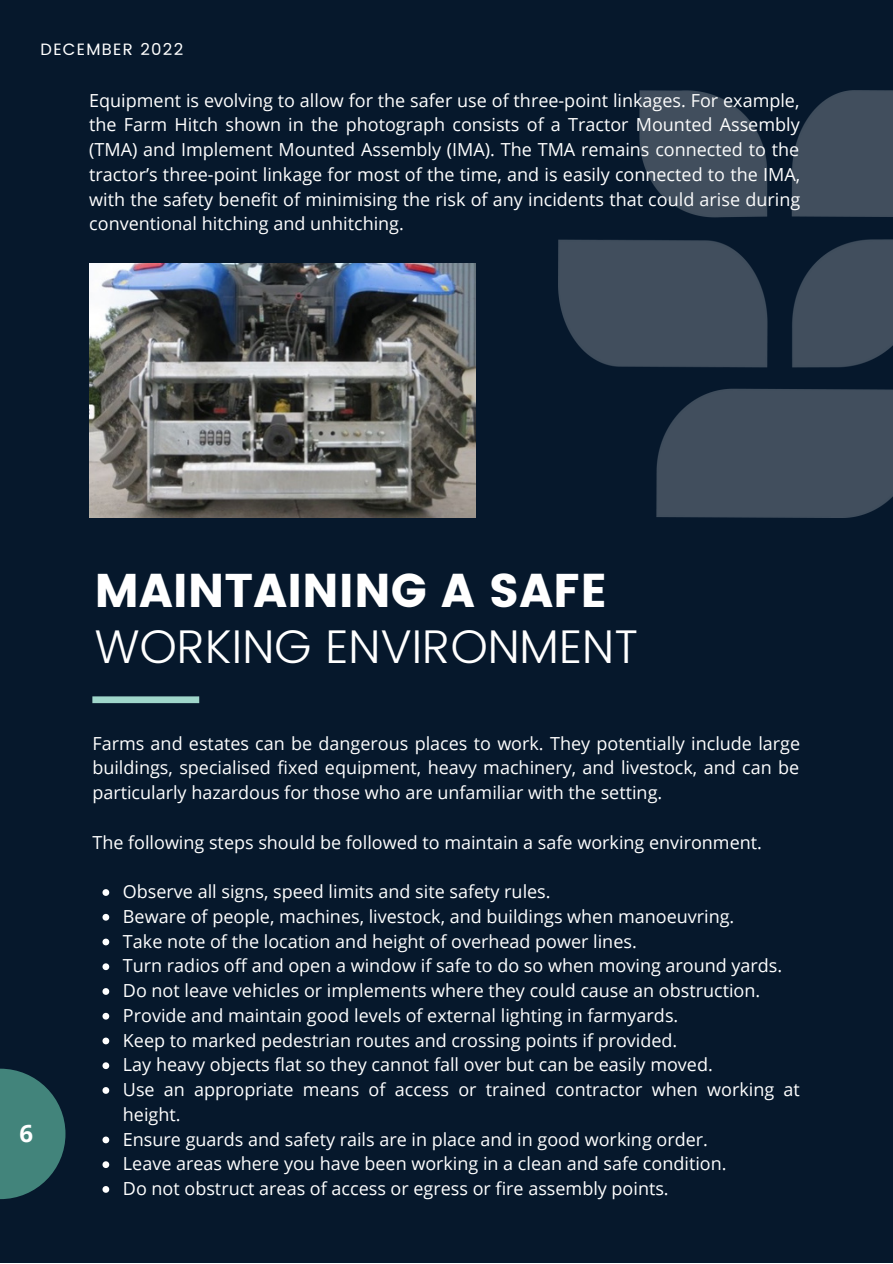
<style>
.page{position:relative;width:893px;height:1264px;background:#fff}
.page>*{position:absolute;margin:0;border:0;box-sizing:border-box;transform-origin:0 0}
.t1{font:300 47.25px "Poppins";color:#fff}
.t2{font:47.25px "Poppins";color:#fff}
.t3{font:700 24px "Open Sans";color:#fff}
.t4{font:18px/24.8px "Open Sans";color:#fff;text-align:justify}
.t5{font:16.5px "Poppins";letter-spacing:.08em;color:#fff}
</style>
<div class="page">
<div style="left:0;top:0;width:892px;height:1262px;background:#06182c"></div>
<img style="left:89px;top:263px;width:386px;height:254px">
<svg style="left:0;top:1068px;width:65px;height:131px"></svg>
<div style="left:92px;top:696px;width:107px;height:7px;background:#9fd6cb"></div>
<img style="left:558px;top:90px;width:334px;height:428px">
<svg style="left:102px;top:889px;width:7px;height:6px"></svg>
<svg style="left:102px;top:913px;width:7px;height:7px"></svg>
<svg style="left:102px;top:938px;width:7px;height:7px"></svg>
<svg style="left:102px;top:963px;width:7px;height:7px"></svg>
<svg style="left:102px;top:988px;width:7px;height:6px"></svg>
<svg style="left:102px;top:1012px;width:7px;height:7px"></svg>
<svg style="left:102px;top:1037px;width:7px;height:7px"></svg>
<svg style="left:102px;top:1062px;width:7px;height:7px"></svg>
<svg style="left:102px;top:1087px;width:7px;height:6px"></svg>
<svg style="left:102px;top:1136px;width:7px;height:7px"></svg>
<svg style="left:102px;top:1161px;width:7px;height:6px"></svg>
<svg style="left:102px;top:1186px;width:7px;height:6px"></svg>
<p class="t5" style="left:41px;top:40px;width:144px">DECEMBER 2022</p>
<p class="t4" style="left:89px;top:87px;width:712px">Equipment is evolving to allow for the safer use of three-point linkages. For example, the Farm Hitch shown in the photograph consists of a Tractor Mounted Assembly (TMA) and Implement Mounted Assembly (IMA). The TMA remains connected to the tractor’s three-point linkage for most of the time, and is easily connected to the IMA, with the safety benefit of minimising the risk of any incidents that could arise during conventional hitching and unhitching.</p>
<h2 class="t3" style="left:19px;top:1116px;width:15px">6</h2>
<h1 class="t2" style="left:94px;top:563px;width:514px">MAINTAINING A SAFE</h1>
<h1 class="t1" style="left:94px;top:618px;width:546px">WORKING ENVIRONMENT</h1>
<p class="t4" style="left:92px;top:730px;width:709px">Farms and estates can be dangerous places to work. They potentially include large buildings, specialised fixed equipment, heavy machinery, and livestock, and can be particularly hazardous for those who are unfamiliar with the setting.</p>
<p class="t4" style="left:92px;top:829px;width:671px">The following steps should be followed to maintain a safe working environment.</p>
<p class="t4" style="left:123px;top:878px;width:678px;text-align:left">Observe all signs, speed limits and site safety rules.<br>Beware of people, machines, livestock, and buildings when manoeuvring.<br>Take note of the location and height of overhead power lines.<br>Turn radios off and open a window if safe to do so when moving around yards.<br>Do not leave vehicles or implements where they could cause an obstruction.<br>Provide and maintain good levels of external lighting in farmyards.<br>Keep to marked pedestrian routes and crossing points if provided.<br>Lay heavy objects flat so they cannot fall over but can be easily moved.<br>Use an appropriate means of access or trained contractor when working at height.<br>Ensure guards and safety rails are in place and in good working order.<br>Leave areas where you have been working in a clean and safe condition.<br>Do not obstruct areas of access or egress or fire assembly points.</p>
</div>
